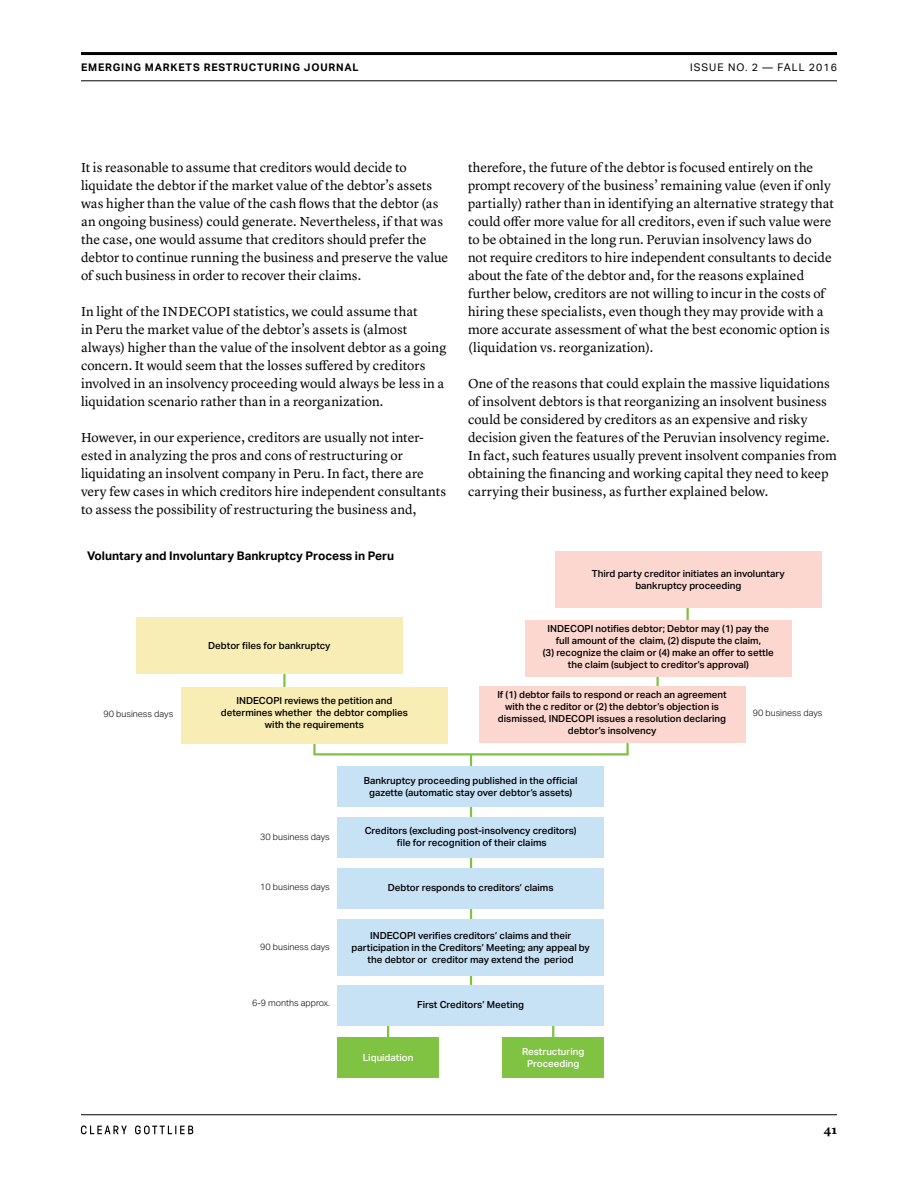
<style>
.page{position:relative;width:918px;height:1188px;background:#fff}
.page>*{position:absolute;margin:0;border:0;box-sizing:border-box;transform-origin:0 0}
.t1{font:13.5px/18px "Lyon Text";color:#000}
.t2{font:700 12px "Aktiv Grotesk";color:#000}
.t3{font:700 12px "Lyon Text";color:#000}
.t4{font:700 10.5px "Aktiv Grotesk";letter-spacing:.075em;color:#000}
.t5{font:10.5px "Aktiv Grotesk";letter-spacing:.1em;color:#000}
.t6{font:500 9.75px/12px "Aktiv Grotesk";color:#000;text-align:center}
.t7{font:500 9.75px/12px "Aktiv Grotesk";color:#fff;text-align:center}
.t8{font:300 9px "Aktiv Grotesk";color:#000}
</style>
<div class="page">
<hr style="left:81px;top:52px;width:756px;height:3px;background:#000">
<hr style="left:81px;top:80px;width:756px;height:1px;background:#000">
<hr style="left:81px;top:1114px;width:756px;height:1px;background:#000">
<svg style="left:81px;top:1126px;width:46px;height:8px"></svg>
<svg style="left:135px;top:1126px;width:58px;height:8px"></svg>
<svg style="left:282px;top:674px;width:378px;height:380px"></svg>
<div style="left:181px;top:687px;width:267px;height:56px;background:#f8edb5"></div>
<div style="left:479px;top:687px;width:266px;height:56px;background:#fcd7d0"></div>
<div style="left:337px;top:766px;width:267px;height:40px;background:#c7e1f5"></div>
<div style="left:337px;top:818px;width:267px;height:40px;background:#c7e1f5"></div>
<div style="left:337px;top:869px;width:267px;height:40px;background:#c7e1f5"></div>
<div style="left:337px;top:920px;width:267px;height:56px;background:#c7e1f5"></div>
<div style="left:337px;top:986px;width:267px;height:40px;background:#c7e1f5"></div>
<div style="left:503px;top:1038px;width:101px;height:40px;background:#80c342"></div>
<div style="left:337px;top:1038px;width:102px;height:40px;background:#80c342"></div>
<hr style="left:687px;top:590px;width:2px;height:34px;background:#80c342">
<div style="left:136px;top:618px;width:267px;height:56px;background:#f8edb5"></div>
<div style="left:555px;top:552px;width:267px;height:56px;background:#fcd7d0"></div>
<div style="left:525px;top:620px;width:267px;height:56px;background:#fcd7d0"></div>
<p class="t4" style="left:81px;top:61px;width:279px">EMERGING MARKETS RESTRUCTURING JOURNAL</p>
<p class="t5" style="left:690px;top:61px;width:148px">ISSUE NO. 2 — FALL 2016</p>
<p class="t1" style="left:81px;top:158px;width:369px">It is reasonable to assume that creditors would decide to liquidate the debtor if the market value of the debtor’s assets was higher than the value of the cash flows that the debtor (as an ongoing business) could generate. Nevertheless, if that was the case, one would assume that creditors should prefer the debtor to continue running the business and preserve the value of such business in order to recover their claims.</p>
<p class="t1" style="left:81px;top:302px;width:367px">In light of the INDECOPI statistics, we could assume that<br>in Peru the market value of the debtor’s assets is (almost always) higher than the value of the insolvent debtor as a going concern. It would seem that the losses suffered by creditors involved in an insolvency proceeding would always be less in a liquidation scenario rather than in a reorganization.</p>
<p class="t1" style="left:81px;top:428px;width:367px">However, in our experience, creditors are usually not inter&shy;ested in analyzing the pros and cons of restructuring or liquidating an insolvent company in Peru. In fact, there are very few cases in which creditors hire independent consultants to assess the possibility of restructuring the business and,</p>
<p class="t2" style="left:87px;top:549px;width:309px">Voluntary and Involuntary Bankruptcy Process in Peru</p>
<p class="t6" style="left:208px;top:639px;width:124px">Debtor files for bankruptcy</p>
<p class="t1" style="left:468px;top:158px;width:368px">therefore, the future of the debtor is focused entirely on the prompt recovery of the business’ remaining value (even if only partially) rather than in identifying an alternative strategy that could offer more value for all creditors, even if such value were to be obtained in the long run. Peruvian insolvency laws do not require creditors to hire independent consultants to decide about the fate of the debtor and, for the reasons explained further below, creditors are not willing to incur in the costs of hiring these specialists, even though they may provide with a more accurate assessment of what the best economic option is (liquidation vs. reorganization).</p>
<p class="t1" style="left:468px;top:374px;width:370px">One of the reasons that could explain the massive liquidations of insolvent debtors is that reorganizing an insolvent business could be considered by creditors as an expensive and risky decision given the features of the Peruvian insolvency regime.<br>In fact, such features usually prevent insolvent companies from obtaining the financing and working capital they need to keep carrying their business, as further explained below.</p>
<p class="t6" style="left:592px;top:567px;width:194px">Third party creditor initiates an involuntary bankruptcy proceeding</p>
<p class="t6" style="left:543px;top:623px;width:233px">INDECOPI notifies debtor; Debtor may (1) pay the full amount of the claim, (2) dispute the claim,<br>(3) recognize the claim or (4) make an offer to settle the claim (subject to creditor’s approval)</p>
<p class="t8" style="left:104px;top:709px;width:71px">90 business days</p>
<p class="t6" style="left:221px;top:695px;width:189px">INDECOPI reviews the petition and determines whether the debtor complies with the requirements</p>
<p class="t6" style="left:497px;top:689px;width:231px">If (1) debtor fails to respond or reach an agreement with the c reditor or (2) the debtor’s objection is dismissed, INDECOPI issues a resolution declaring debtor’s insolvency</p>
<p class="t8" style="left:260px;top:831px;width:71px">30 business days</p>
<p class="t8" style="left:260px;top:882px;width:71px">10 business days</p>
<p class="t8" style="left:260px;top:942px;width:71px">90 business days</p>
<p class="t8" style="left:252px;top:998px;width:79px">6-9 months approx.</p>
<p class="t6" style="left:364px;top:774px;width:215px">Bankruptcy proceeding published in the official gazette (automatic stay over debtor’s assets)</p>
<p class="t6" style="left:365px;top:825px;width:213px">Creditors (excluding post-insolvency creditors) file for recognition of their claims</p>
<p class="t6" style="left:388px;top:882px;width:167px">Debtor responds to creditors’ claims</p>
<p class="t6" style="left:351px;top:929px;width:240px">INDECOPI verifies creditors’ claims and their participation in the Creditors’ Meeting; any appeal by the debtor or creditor may extend the period</p>
<p class="t6" style="left:417px;top:998px;width:108px">First Creditors’ Meeting</p>
<p class="t7" style="left:522px;top:1045px;width:64px">Restructuring<br>Proceeding</p>
<p class="t7" style="left:363px;top:1052px;width:52px">Liquidation</p>
<p class="t8" style="left:753px;top:708px;width:71px">90 business days</p>
<p class="t3" style="left:824px;top:1121px;width:15px">41</p>
</div>
